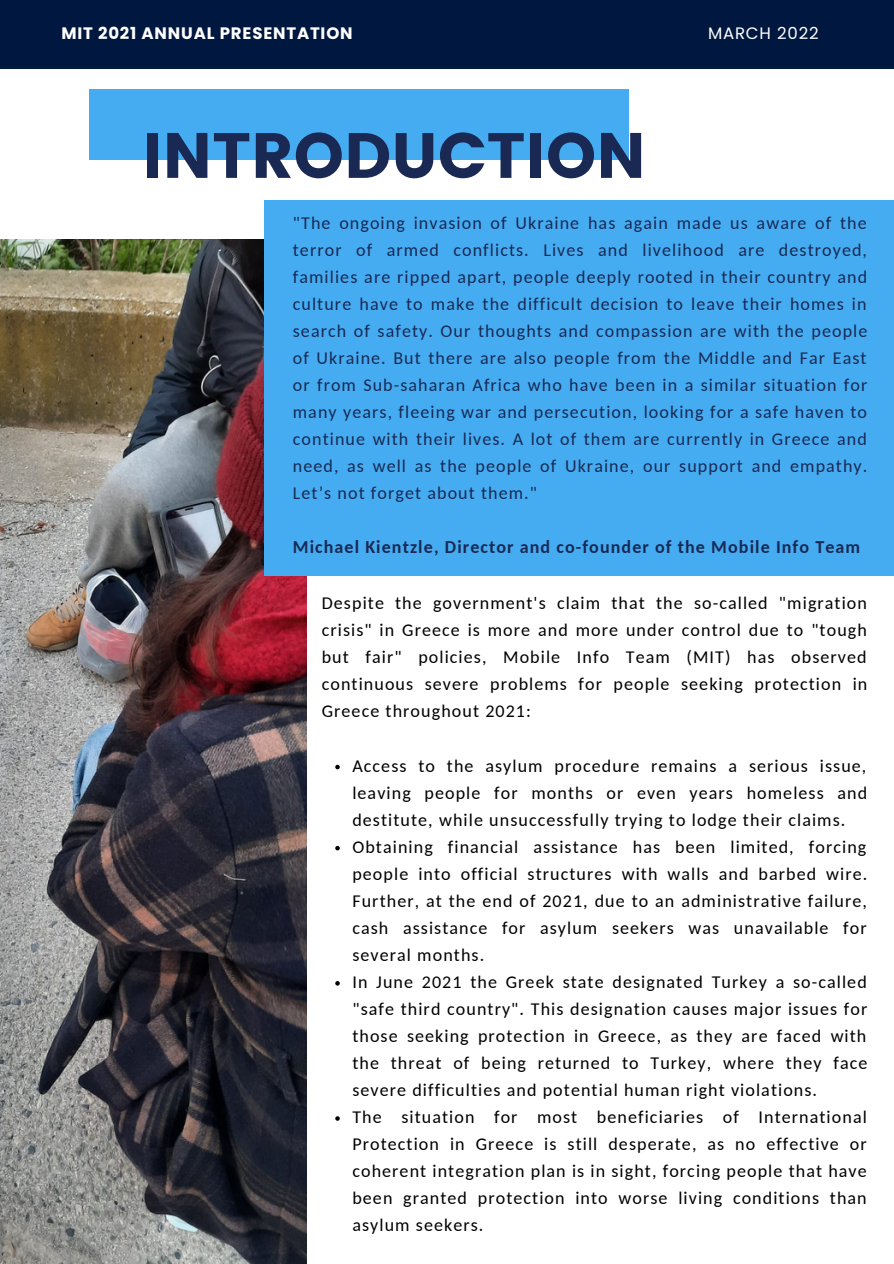
<style>
.page{position:relative;width:894px;height:1264px;background:#fff}
.page>*{position:absolute;margin:0;border:0;box-sizing:border-box;transform-origin:0 0}
.t1{font:63.75px "Poppins";color:#192954}
.t2{font:18px/27px "Carlito";letter-spacing:.06em;color:#000;text-align:justify}
.t3{font:18px/27px "Carlito";letter-spacing:.06em;color:#192954;text-align:justify}
.t4{font:700 18px "Carlito";letter-spacing:.06em;color:#192954}
.t5{font:700 16.5px "Poppins";letter-spacing:.05em;color:#fff}
.t6{font:16.5px "Poppins";letter-spacing:.05em;color:#fff}
</style>
<div class="page">
<div style="left:0;top:0;width:893px;height:69px;background:#00173f"></div>
<img style="left:0;top:239px;width:306px;height:1024px">
<div style="left:264px;top:200px;width:629px;height:375px;background:#45acf1"></div>
<svg style="left:335px;top:764px;width:4px;height:5px"></svg>
<svg style="left:335px;top:845px;width:4px;height:5px"></svg>
<svg style="left:335px;top:981px;width:4px;height:4px"></svg>
<svg style="left:335px;top:1116px;width:4px;height:4px"></svg>
<div style="left:89px;top:89px;width:540px;height:71px;background:#45acf1"></div>
<p class="t5" style="left:61px;top:22px;width:293px">MIT 2021 ANNUAL PRESENTATION</p>
<p class="t6" style="left:707px;top:22px;width:112px">MARCH 2022</p>
<p class="t1" style="left:142px;top:119px;width:505px">INTRODUCTION</p>
<p class="t3" style="left:293px;top:210px;width:576px">"The ongoing invasion of Ukraine has again made us aware of the terror of armed conflicts. Lives and livelihood are destroyed, families are ripped apart, people deeply rooted in their country and culture have to make the difficult decision to leave their homes in search of safety. Our thoughts and compassion are with the people of Ukraine. But there are also people from the Middle and Far East or from Sub-saharan Africa who have been in a similar situation for many years, fleeing war and persecution, looking for a safe haven to continue with their lives. A lot of them are currently in Greece and need, as well as the people of Ukraine, our support and empathy.<br>Let’s not forget about them."</p>
<p class="t4" style="left:293px;top:539px;width:568px">Michael Kientzle, Director and co-founder of the Mobile Info Team</p>
<p class="t2" style="left:321px;top:591px;width:547px">Despite the government's claim that the so-called "migration crisis" in Greece is more and more under control due to "tough but fair" policies, Mobile Info Team (MIT) has observed continuous severe problems for people seeking protection in Greece throughout 2021:</p>
<p class="t2" style="left:352px;top:753px;width:516px">Access to the asylum procedure remains a serious issue, leaving people for months or even years homeless and destitute, while unsuccessfully trying to lodge their claims.</p>
<p class="t2" style="left:352px;top:834px;width:516px">Obtaining financial assistance has been limited, forcing people into official structures with walls and barbed wire.<br>Further, at the end of 2021, due to an administrative failure, cash assistance for asylum seekers was unavailable for several months.</p>
<p class="t2" style="left:352px;top:969px;width:516px">In June 2021 the Greek state designated Turkey a so-called "safe third country". This designation causes major issues for those seeking protection in Greece, as they are faced with the threat of being returned to Turkey, where they face severe difficulties and potential human right violations.</p>
<p class="t2" style="left:352px;top:1104px;width:516px">The situation for most beneficiaries of International Protection in Greece is still desperate, as no effective or coherent integration plan is in sight, forcing people that have been granted protection into worse living conditions than asylum seekers.</p>
</div>
